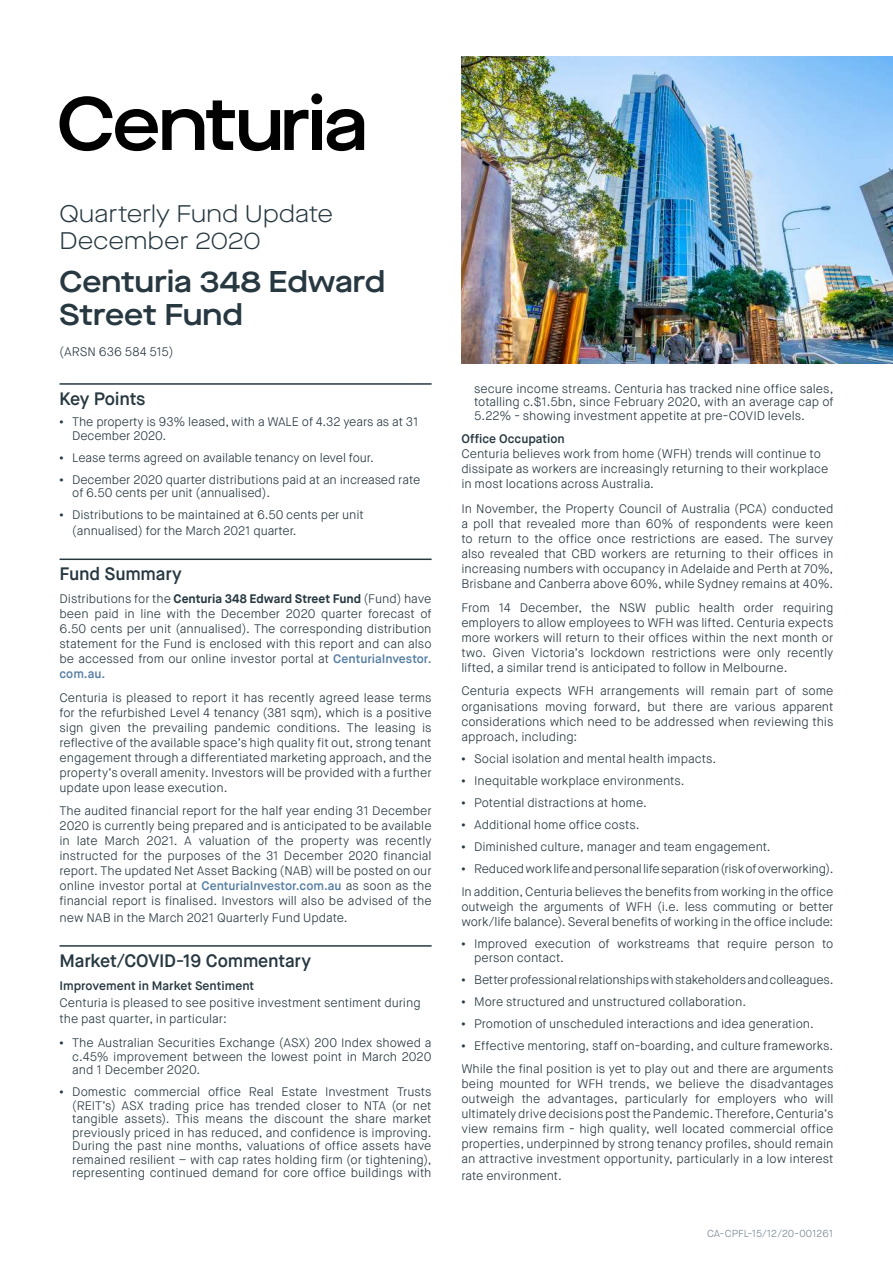
<style>
.page{position:relative;width:893px;height:1263px;background:#fff}
.page>*{position:absolute;margin:0;border:0;box-sizing:border-box;transform-origin:0 0}
.t1{font:600 30px/33px "Maison Neue Extended";color:#273841}
.t2{font:300 24px/27px "Maison Neue Extended";letter-spacing:.005em;color:#273841}
.t3{font:600 18px "Maison Neue";letter-spacing:-.015em;color:#273841}
.t4{font:300 12.3px/15px "Maison Neue";letter-spacing:-.005em;color:#273841;text-align:justify}
.t5{font:600 12.3px "Maison Neue";color:#273841}
.t6{font:300 10.2px "Maison Neue";letter-spacing:.005em;color:#73848e}
.s1{font-weight:700}
.s2{font-weight:600;color:#557ea2}
</style>
<div class="page">
<hr style="left:60px;top:383px;width:372px;height:2px;background:#273841">
<hr style="left:60px;top:558px;width:372px;height:2px;background:#273841">
<hr style="left:60px;top:945px;width:372px;height:2px;background:#273841">
<div style="left:312px;top:110px;width:10px;height:40px;background:#010102"></div>
<svg style="left:326px;top:109px;width:38px;height:42px"></svg>
<div style="left:311px;top:93px;width:11px;height:11px;background:#010102;border-radius:50%"></div>
<svg style="left:60px;top:96px;width:248px;height:55px"></svg>
<img style="left:461px;top:57px;width:432px;height:307px">
<h2 class="t2" style="left:60px;top:203px;width:275px">Quarterly Fund Update<br>December 2020</h2>
<h1 class="t1" style="left:60px;top:265px;width:327px">Centuria 348 Edward<br>Street Fund</h1>
<p class="t4" style="left:60px;top:344px;width:115px">(ARSN 636 584 515)</p>
<h3 class="t3" style="left:60px;top:389px;width:88px">Key Points</h3>
<p class="t4" style="left:72px;top:415px;width:348px;line-height:13.5px;text-indent:-13px"><span class="s1">•</span> The property is 93% leased, with a WALE of 4.32 years as at 31<br>December 2020.</p>
<p class="t4" style="left:60px;top:450px;width:316px"><span class="s1">•</span> Lease terms agreed on available tenancy on level four.</p>
<p class="t4" style="left:72px;top:473px;width:349px;line-height:13.5px;text-indent:-13px"><span class="s1">•</span> December 2020 quarter distributions paid at an increased rate of 6.50 cents per unit (annualised).</p>
<p class="t4" style="left:72px;top:507px;width:293px;line-height:15.8px;text-indent:-13px"><span class="s1">•</span> Distributions to be maintained at 6.50 cents per unit (annualised) for the March 2021 quarter.</p>
<h3 class="t3" style="left:60px;top:564px;width:124px">Fund Summary</h3>
<p class="t4" style="left:60px;top:591px;width:374px">Distributions for the <span class="s1">Centuria 348 Edward Street Fund</span> (Fund) have been paid in line with the December 2020 quarter forecast of 6.50 cents per unit (annualised). The corresponding distribution statement for the Fund is enclosed with this report and can also be accessed from our online investor portal at <span class="s2">CenturiaInvestor. com.au.</span></p>
<p class="t4" style="left:60px;top:690px;width:374px">Centuria is pleased to report it has recently agreed lease terms for the refurbished Level 4 tenancy (381 sqm), which is a positive sign given the prevailing pandemic conditions. The leasing is reflective of the available space’s high quality fit out, strong tenant engagement through a differentiated marketing approach, and the property’s overall amenity. Investors will be provided with a further update upon lease execution.</p>
<p class="t4" style="left:60px;top:803px;width:374px">The audited financial report for the half year ending 31 December 2020 is currently being prepared and is anticipated to be available in late March 2021. A valuation of the property was recently instructed for the purposes of the 31 December 2020 financial report. The updated Net Asset Backing (NAB) will be posted on our online investor portal at <span class="s2">CenturiaInvestor.com.au</span> as soon as the financial report is finalised. Investors will also be advised of the</p>
<p class="t4" style="left:60px;top:910px;width:290px">new NAB in the March 2021 Quarterly Fund Update.</p>
<h3 class="t3" style="left:60px;top:951px;width:253px">Market/COVID-19 Commentary</h3>
<p class="t5" style="left:60px;top:979px;width:196px">Improvement in Market Sentiment</p>
<p class="t4" style="left:60px;top:995px;width:363px;line-height:16.5px">Centuria is pleased to see positive investment sentiment during the past quarter, in particular:</p>
<p class="t4" style="left:72px;top:1036px;width:361px;line-height:13.5px;text-indent:-13px"><span class="s1">•</span> The Australian Securities Exchange (ASX) 200 Index showed a c.45% improvement between the lowest point in March 2020 and 1 December 2020.</p>
<p class="t4" style="left:72px;top:1085px;width:361px;line-height:13.5px;text-indent:-13px"><span class="s1">•</span> Domestic commercial office Real Estate Investment Trusts (REIT’s) ASX trading price has trended closer to NTA (or net tangible assets). This means the discount the share market previously priced in has reduced, and confidence is improving.<br>During the past nine months, valuations of office assets have remained resilient – with cap rates holding firm (or tightening), representing continued demand for core office buildings with</p>
<p class="t4" style="left:474px;top:382px;width:361px;line-height:13.5px">secure income streams. Centuria has tracked nine office sales, totalling c.$1.5bn, since February 2020, with an average cap of 5.22% - showing investment appetite at pre-COVID levels.</p>
<p class="t5" style="left:461px;top:432px;width:105px">Office Occupation</p>
<p class="t4" style="left:461px;top:447px;width:369px;text-align:left">Centuria believes work from home (WFH) trends will continue to dissipate as workers are increasingly returning to their workplace in most locations across Australia.</p>
<p class="t4" style="left:461px;top:502px;width:374px">In November, the Property Council of Australia (PCA) conducted a poll that revealed more than 60% of respondents were keen to return to the office once restrictions are eased. The survey also revealed that CBD workers are returning to their offices in increasing numbers with occupancy in Adelaide and Perth at 70%, Brisbane and Canberra above 60%, while Sydney remains at 40%.</p>
<p class="t4" style="left:461px;top:600px;width:374px">From 14 December, the NSW public health order requiring employers to allow employees to WFH was lifted. Centuria expects more workers will return to their offices within the next month or two. Given Victoria’s lockdown restrictions were only recently lifted, a similar trend is anticipated to follow in Melbourne.</p>
<p class="t4" style="left:461px;top:684px;width:374px">Centuria expects WFH arrangements will remain part of some organisations moving forward, but there are various apparent considerations which need to be addressed when reviewing this approach, including:</p>
<p class="t4" style="left:461px;top:751px;width:256px"><span class="s1">•</span> Social isolation and mental health impacts.</p>
<p class="t4" style="left:461px;top:773px;width:225px"><span class="s1">•</span> Inequitable workplace environments.</p>
<p class="t4" style="left:461px;top:795px;width:187px"><span class="s1">•</span> Potential distractions at home.</p>
<p class="t4" style="left:461px;top:817px;width:180px"><span class="s1">•</span> Additional home office costs.</p>
<p class="t4" style="left:461px;top:839px;width:311px"><span class="s1">•</span> Diminished culture, manager and team engagement.</p>
<p class="t4" style="left:461px;top:857px;width:374px;line-height:23.5px"><span class="s1">•</span> Reduced work life and personal life separation (risk of overworking).<br>In addition, Centuria believes the benefits from working in the office</p>
<p class="t4" style="left:461px;top:899px;width:374px">outweigh the arguments of WFH (i.e. less commuting or better work/life balance). Several benefits of working in the office include:</p>
<p class="t4" style="left:474px;top:937px;width:361px;line-height:13.5px;text-indent:-13px"><span class="s1">•</span> Improved execution of workstreams that require person to person contact.</p>
<p class="t4" style="left:461px;top:972px;width:374px"><span class="s1">•</span> Better professional relationships with stakeholders and colleagues.</p>
<p class="t4" style="left:461px;top:994px;width:286px"><span class="s1">•</span> More structured and unstructured collaboration.</p>
<p class="t4" style="left:461px;top:1016px;width:354px"><span class="s1">•</span> Promotion of unscheduled interactions and idea generation.</p>
<p class="t4" style="left:461px;top:1034px;width:374px;line-height:23.5px"><span class="s1">•</span> Effective mentoring, staff on-boarding, and culture frameworks.<br>While the final position is yet to play out and there are arguments</p>
<p class="t4" style="left:461px;top:1076px;width:374px">being mounted for WFH trends, we believe the disadvantages outweigh the advantages, particularly for employers who will ultimately drive decisions post the Pandemic. Therefore, Centuria’s view remains firm - high quality, well located commercial office properties, underpinned by strong tenancy profiles, should remain an attractive investment opportunity, particularly in a low interest</p>
<p class="t4" style="left:461px;top:1168px;width:102px">rate environment.</p>
<p class="t6" style="left:707px;top:1228px;width:128px">CA-CPFL-15/12/20-001261</p>
</div>
